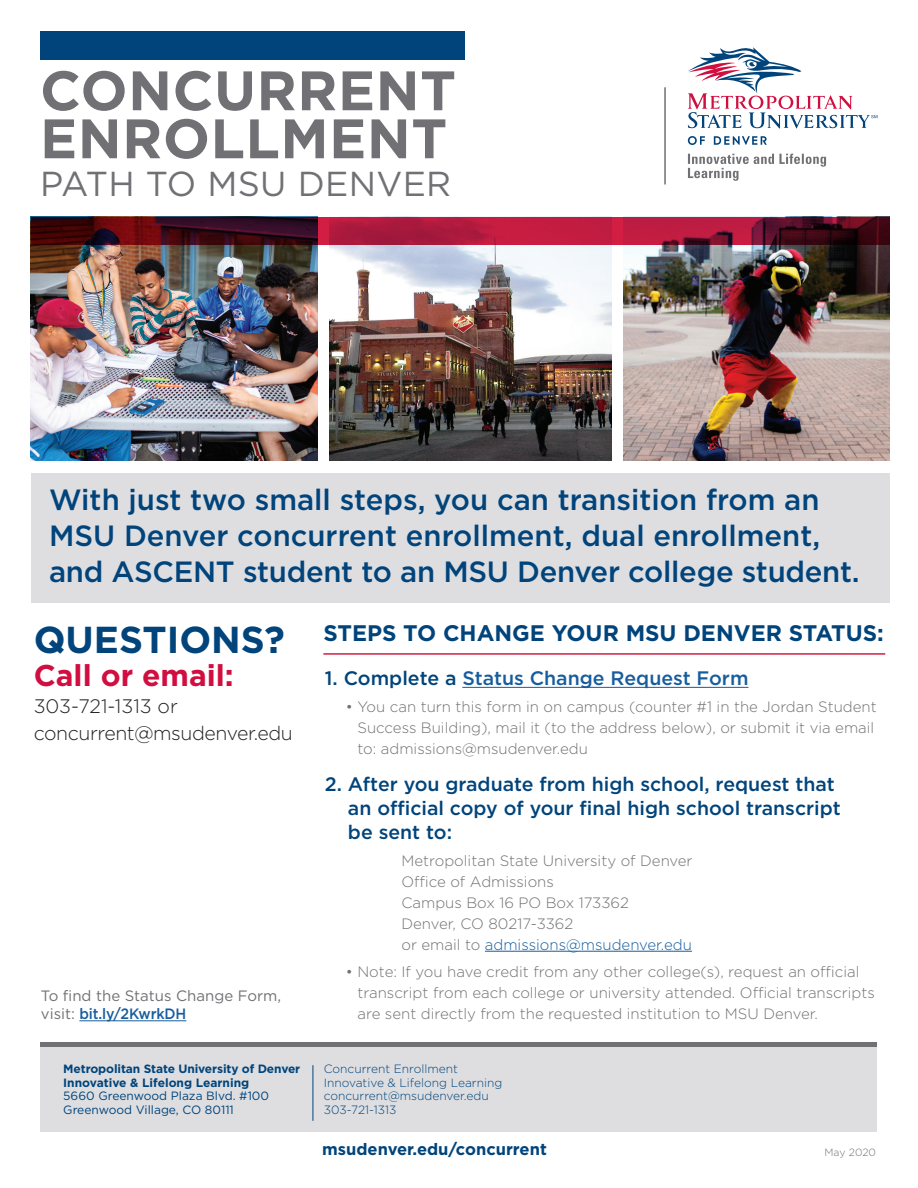
<style>
.page{position:relative;width:918px;height:1188px;background:#fff}
.page>*{position:absolute;margin:0;border:0;box-sizing:border-box;transform-origin:0 0}
.t1{font:700 55.5px/48px "Gotham";letter-spacing:.01em;color:#717074}
.t2{font:700 37.5px "Gotham";color:#00447b}
.t3{font:34.65px "Gotham";letter-spacing:.01em;color:#717074}
.t4{font:700 30px "Gotham";color:#d10e40}
.t5{font:500 29.25px/36px "Gotham";color:#00447b}
.t6{font:700 22.5px "Gotham";color:#00447b}
.t7{font:500 19.5px/24px "Gotham";color:#00447b}
.t8{font:300 19.5px/27px "Gotham";letter-spacing:-.02em;color:#231f20}
.t9{font:500 19.5px "Gotham";color:#175d9e}
.t10{font:700 16.5px "Gotham";color:#00447b}
.t11{font:300 15px/21px "Gotham";color:#717074}
.t12{font:15px/18px "Gotham";color:#717074}
.t13{font:300 12px/13.5px "Gotham";color:#00447b}
.t14{font:700 12px/13.5px "Gotham";letter-spacing:-.01em;color:#00447b}
.t15{font:12px/13.5px "Gotham";color:#00447b}
.t16{font:300 10.5px "Gotham";color:#717074}
.s1{font-weight:500;color:#175d9e}
.s2{color:#00447b}
.s3{color:#175d9e}
</style>
<div class="page">
<div style="left:31px;top:473px;width:859px;height:130px;background:#dedee1"></div>
<hr style="left:462px;top:687px;width:287px;height:1px;background:#175d9e">
<hr style="left:485px;top:951px;width:207px;height:1px;background:#175d9e">
<svg style="left:688px;top:136px;width:79px;height:9px"></svg>
<svg style="left:687px;top:47px;width:190px;height:82px"></svg>
<svg style="left:688px;top:154px;width:138px;height:27px"></svg>
<div style="left:40px;top:31px;width:425px;height:29px;background:#00447b"></div>
<hr style="left:664px;top:87px;width:2px;height:97px;background:#717074">
<div style="left:40px;top:1042px;width:838px;height:90px;background:#dedee1"></div>
<hr style="left:40px;top:1042px;width:838px;height:4px;background:#717074">
<hr style="left:313px;top:1065px;width:1px;height:56px;background:#00447b">
<hr style="left:323px;top:653px;width:562px;height:2px;background:#d31e43">
<img style="left:31px;top:244px;width:287px;height:216px">
<img style="left:330px;top:244px;width:281px;height:216px">
<img style="left:624px;top:244px;width:266px;height:216px">
<hr style="left:79px;top:1020px;width:107px;height:1px;background:#175d9e">
<svg style="left:31px;top:217px;width:859px;height:27px;background:#7c122b"></svg>
<h1 class="t1" style="left:40px;top:66px;width:418px">CONCURRENT<br>ENROLLMENT</h1>
<h3 class="t3" style="left:40px;top:161px;width:413px">PATH TO MSU DENVER</h3>
<h3 class="t5" style="left:49px;top:481px;width:812px">With just two small steps, you can transition from an<br>MSU Denver concurrent enrollment, dual enrollment, and ASCENT student to an MSU Denver college student.</h3>
<h2 class="t2" style="left:34px;top:615px;width:253px">QUESTIONS?</h2>
<h3 class="t4" style="left:34px;top:655px;width:202px">Call or email:</h3>
<h3 class="t8" style="left:34px;top:692px;width:261px">303-721-1313 or concurrent@msudenver.edu</h3>
<p class="t12" style="left:41px;top:987px;width:242px">To find the Status Change Form, visit: <span class="s1">bit.ly/2KwrkDH</span></p>
<p class="t14" style="left:63px;top:1062px;width:239px">Metropolitan State University of Denver<br>Innovative &amp; Lifelong Learning</p>
<p class="t15" style="left:63px;top:1089px;width:207px">5660 Greenwood Plaza Blvd. #100<br>Greenwood Village, CO 80111</p>
<h3 class="t6" style="left:323px;top:618px;width:562px">STEPS TO CHANGE YOUR MSU DENVER STATUS:</h3>
<h3 class="t9" style="left:325px;top:666px;width:425px"><span class="s2">1. Complete a</span> Status Change Request Form</h3>
<p class="t11" style="left:357px;top:696px;width:521px;text-indent:-12px">• You can turn this form in on campus (counter #1 in the Jordan Student<br>Success Building), mail it (to the address below), or submit it via email to: admissions@msudenver.edu</p>
<h3 class="t7" style="left:348px;top:772px;width:494px;text-indent:-23px">2. After you graduate from high school, request that an official copy of your final high school transcript be sent to:</h3>
<p class="t11" style="left:401px;top:850px;width:293px">Metropolitan State University of Denver<br>Office of Admissions<br>Campus Box 16 PO Box 173362<br>Denver, CO 80217-3362<br>or email to <span class="s3">admissions@msudenver.edu</span></p>
<p class="t11" style="left:357px;top:961px;width:519px;text-indent:-12px">• Note: If you have credit from any other college(s), request an official transcript from each college or university attended. Official transcripts are sent directly from the requested institution to MSU Denver.</p>
<p class="t13" style="left:324px;top:1062px;width:180px">Concurrent Enrollment<br>Innovative &amp; Lifelong Learning concurrent@msudenver.edu<br>303-721-1313</p>
<p class="t10" style="left:322px;top:1138px;width:226px">msudenver.edu/concurrent</p>
<p class="t16" style="left:825px;top:1146px;width:53px">May 2020</p>
</div>
